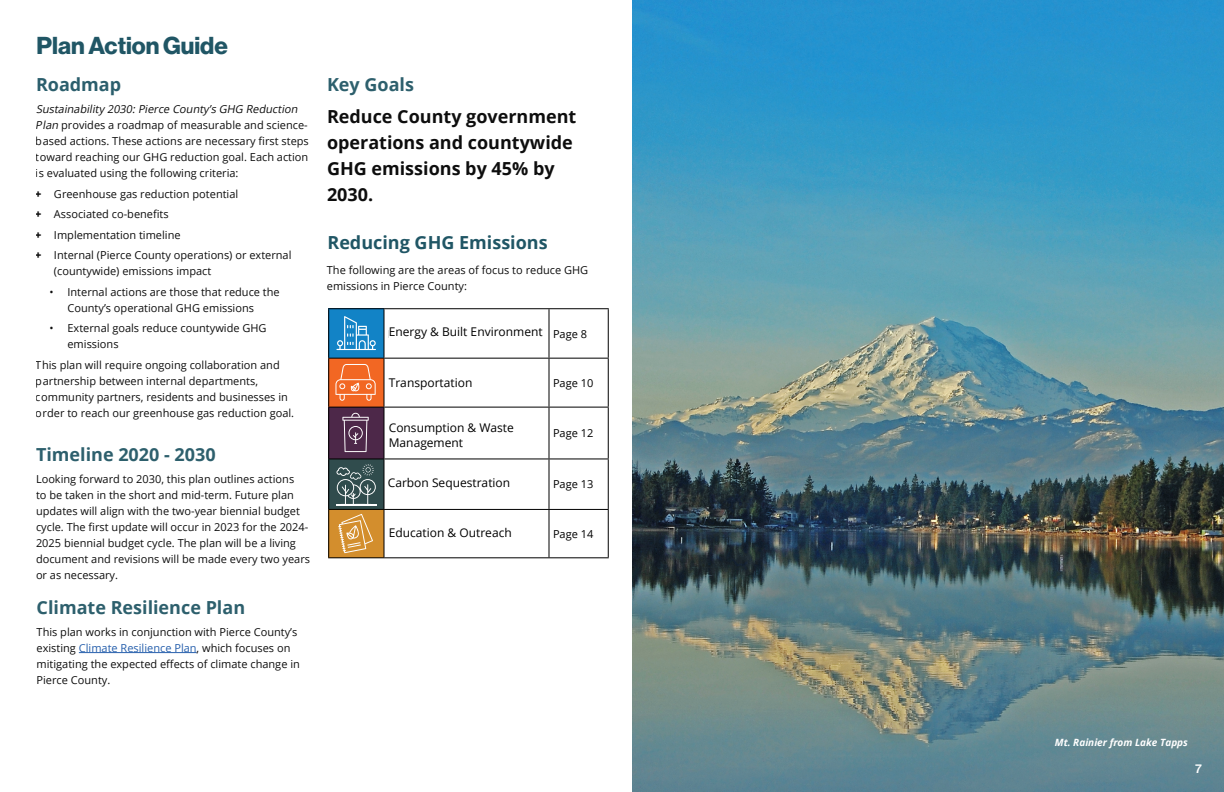
<style>
.page{position:relative;width:1224px;height:792px;background:#fff}
.page>*{position:absolute;margin:0;border:0;box-sizing:border-box;transform-origin:0 0}
.t1{font:24px "N Haas Grotesk DS Pro 75 Bd";color:#205665}
.t2{font:700 18px/26px "Open Sans";color:#000}
.t3{font:700 18px "Open Sans";color:#225765}
.t4{font:700 18px "Open Sans";color:#205665}
.t5{font:12px/14.4px "Open Sans";color:#000}
.t6{font:12px "N Haas Grotesk TX Pro 65 Md";color:#fff}
.t7{font:11px/16px "Open Sans";color:#000}
.t8{font:italic 700 10px "Open Sans";color:#fff}
.s1{font-style:italic}
.s2{font-weight:800}
.s3{color:#1b57a8}
</style>
<div class="page">
<img style="left:632px;top:0;width:592px;height:792px">
<div style="left:329px;top:309px;width:55px;height:49px;background:#1283c6"></div>
<svg style="left:385px;top:309px;width:223px;height:248px"></svg>
<div style="left:329px;top:358px;width:55px;height:49px;background:#f26723"></div>
<div style="left:329px;top:407px;width:55px;height:52px;background:#4d2849"></div>
<div style="left:329px;top:459px;width:55px;height:50px;background:#304c4d"></div>
<div style="left:329px;top:509px;width:55px;height:49px;background:#d38e2d"></div>
<hr style="left:328px;top:308px;width:56px;height:1px;background:#000">
<hr style="left:328px;top:309px;width:1px;height:49px;background:#000">
<hr style="left:384px;top:308px;width:165px;height:1px;background:#000">
<hr style="left:384px;top:309px;width:1px;height:49px;background:#000">
<hr style="left:549px;top:308px;width:60px;height:1px;background:#000">
<hr style="left:548px;top:309px;width:2px;height:49px;background:#000">
<hr style="left:608px;top:309px;width:1px;height:49px;background:#000">
<hr style="left:328px;top:358px;width:56px;height:1px;background:#000">
<hr style="left:328px;top:359px;width:1px;height:48px;background:#000">
<hr style="left:384px;top:358px;width:165px;height:1px;background:#000">
<hr style="left:384px;top:359px;width:1px;height:48px;background:#000">
<hr style="left:549px;top:358px;width:60px;height:1px;background:#000">
<hr style="left:548px;top:359px;width:2px;height:48px;background:#000">
<hr style="left:608px;top:359px;width:1px;height:48px;background:#000">
<hr style="left:328px;top:407px;width:56px;height:1px;background:#000">
<hr style="left:328px;top:408px;width:1px;height:50px;background:#000">
<hr style="left:384px;top:407px;width:165px;height:1px;background:#000">
<hr style="left:384px;top:408px;width:1px;height:50px;background:#000">
<hr style="left:549px;top:407px;width:60px;height:1px;background:#000">
<hr style="left:548px;top:408px;width:2px;height:50px;background:#000">
<hr style="left:608px;top:408px;width:1px;height:50px;background:#000">
<hr style="left:328px;top:458px;width:56px;height:1px;background:#000">
<hr style="left:328px;top:459px;width:1px;height:50px;background:#000">
<hr style="left:384px;top:458px;width:165px;height:1px;background:#000">
<hr style="left:384px;top:459px;width:1px;height:50px;background:#000">
<hr style="left:549px;top:458px;width:60px;height:1px;background:#000">
<hr style="left:548px;top:459px;width:2px;height:50px;background:#000">
<hr style="left:608px;top:459px;width:1px;height:50px;background:#000">
<hr style="left:328px;top:509px;width:56px;height:1px;background:#000">
<hr style="left:328px;top:510px;width:1px;height:47px;background:#000">
<hr style="left:384px;top:509px;width:165px;height:1px;background:#000">
<hr style="left:384px;top:510px;width:1px;height:47px;background:#000">
<hr style="left:549px;top:509px;width:60px;height:1px;background:#000">
<hr style="left:548px;top:510px;width:2px;height:47px;background:#000">
<hr style="left:608px;top:510px;width:1px;height:47px;background:#000">
<hr style="left:328px;top:557px;width:56px;height:1px;background:#000">
<hr style="left:384px;top:557px;width:165px;height:1px;background:#000">
<hr style="left:549px;top:557px;width:60px;height:1px;background:#000">
<svg style="left:335px;top:364px;width:41px;height:37px"></svg>
<svg style="left:336px;top:316px;width:40px;height:34px"></svg>
<svg style="left:342px;top:413px;width:27px;height:39px"></svg>
<svg style="left:338px;top:514px;width:35px;height:39px"></svg>
<hr style="left:79px;top:652px;width:118px;height:1px;background:#1b57a8">
<hr style="left:336px;top:504px;width:41px;height:1px;background:#fff">
<svg style="left:336px;top:464px;width:40px;height:40px"></svg>
<div style="left:389px;top:327px;width:157px;height:18px;background:#fff"></div>
<div style="left:389px;top:378px;width:157px;height:18px;background:#fff"></div>
<div style="left:389px;top:409px;width:157px;height:39px;background:#fff"></div>
<div style="left:388px;top:478px;width:157px;height:18px;background:#fff"></div>
<div style="left:389px;top:528px;width:157px;height:18px;background:#fff"></div>
<h1 class="t1" style="left:37px;top:32px;width:193px">Plan Action Guide</h1>
<h2 class="t4" style="left:36px;top:72px;width:87px">Roadmap</h2>
<p class="t7" style="left:36px;top:101px;width:274px"><span class="s1">Sustainability 2030:Pierce County’s GHG Reduction Plan</span> provides a roadmap of measurable and science&shy;based actions. These actions are necessary first steps toward reaching our GHG reduction goal. Each action is evaluated using the following criteria:</p>
<p class="t7" style="left:36px;top:183px;width:257px;line-height:20.5px"><span class="s2">+</span> Greenhouse gas reduction potential<br><span class="s2">+</span> Associated co-benefits<br><span class="s2">+</span> Implementation timeline<br><span class="s2">+</span> Internal (Pierce County operations) or external</p>
<p class="t7" style="left:54px;top:263px;width:159px">(countywide) emissions impact</p>
<p class="t7" style="left:67px;top:284px;width:214px;text-indent:-18px">• Internal actions are those that reduce the<br>County’s operational GHG emissions</p>
<p class="t7" style="left:67px;top:320px;width:201px;text-indent:-18px">• External goals reduce countywide GHG emissions</p>
<p class="t7" style="left:36px;top:357px;width:260px">This plan will require ongoing collaboration and partnership between internal departments, community partners, residents and businesses in order to reach our greenhouse gas reduction goal.</p>
<h2 class="t3" style="left:36px;top:442px;width:181px">Timeline 2020 - 2030</h2>
<p class="t7" style="left:36px;top:471px;width:276px">Looking forward to 2030, this plan outlines actions<br>to be taken in the short and mid-term. Future plan updates will align with the two-year biennial budget cycle. The first update will occur in 2023 for the 2024- 2025 biennial budget cycle. The plan will be a living document and revisions will be made every two years or as necessary.</p>
<h2 class="t3" style="left:37px;top:595px;width:210px">Climate Resilience Plan</h2>
<p class="t7" style="left:37px;top:623px;width:265px">This plan works in conjunction with Pierce County’s existing <span class="s3">Climate Resilience Plan</span>, which focuses on mitigating the expected effects of climate change in Pierce County.</p>
<h2 class="t3" style="left:327px;top:72px;width:88px">Key Goals</h2>
<h2 class="t2" style="left:327px;top:103px;width:251px">Reduce County government operations and countywide<br>GHG emissions by 45% by<br>2030.</h2>
<h2 class="t4" style="left:327px;top:230px;width:222px">Reducing GHG Emissions</h2>
<p class="t7" style="left:327px;top:261px;width:263px">The following are the areas of focus to reduce GHG emissions in Pierce County:</p>
<p class="t5" style="left:389px;top:324px;width:155px">Energy &amp; Built Environment</p>
<p class="t5" style="left:389px;top:375px;width:85px">Transportation</p>
<p class="t5" style="left:389px;top:420px;width:127px">Consumption &amp; Waste<br>Management</p>
<p class="t5" style="left:388px;top:475px;width:124px">Carbon Sequestration</p>
<p class="t5" style="left:389px;top:525px;width:124px">Education &amp; Outreach</p>
<p class="t7" style="left:388px;top:325px;width:143px">Energy &amp; Built Environment</p>
<p class="t7" style="left:553px;top:325px;width:36px">Page 8</p>
<p class="t7" style="left:553px;top:375px;width:42px">Page 10</p>
<p class="t7" style="left:553px;top:425px;width:42px">Page 12</p>
<p class="t7" style="left:553px;top:476px;width:42px">Page 13</p>
<p class="t7" style="left:553px;top:526px;width:42px">Page 14</p>
<p class="t8" style="left:1055px;top:735px;width:135px">Mt. Rainier from Lake Tapps</p>
<p class="t6" style="left:1195px;top:761px;width:8px">7</p>
</div>
